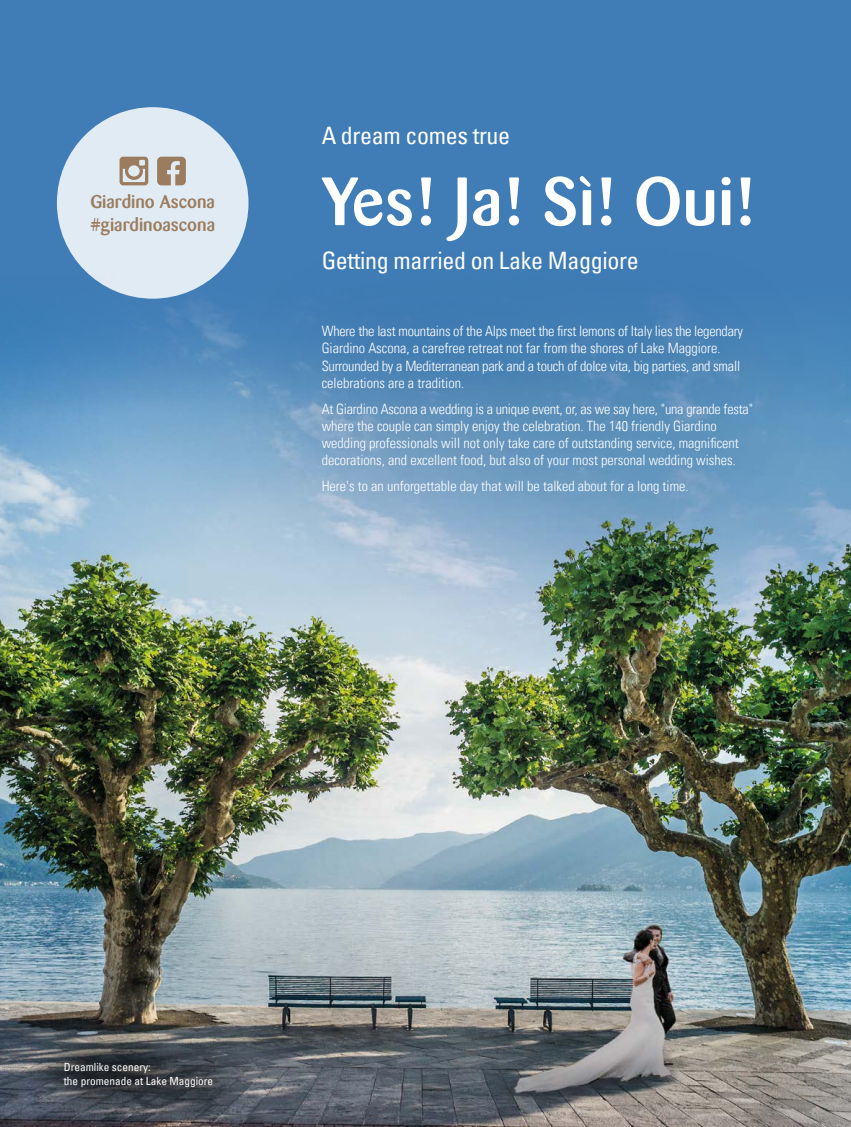
<style>
.page{position:relative;width:851px;height:1127px;background:#fff}
.page>*{position:absolute;margin:0;border:0;box-sizing:border-box;transform-origin:0 0}
.t1{font:500 67.5px "Barmeno";letter-spacing:.01em;color:#fff}
.t2{font:condensed 24px "Univers Com 57";letter-spacing:-.015em;color:#fff}
.t3{font:500 18.3px/22.8px "Barmeno";color:#9b7c5e}
.t4{font:14.25px/17.2px "Univers Com 47 Light Cond";color:#fff}
.t5{font:condensed 11.25px/13.5px "Univers Com 57";color:#fff}
</style>
<div class="page">
<div style="left:0;top:0;width:850px;height:1127px;background:#407db6"></div>
<img style="left:0;top:274px;width:850px;height:853px">
<div style="left:57px;top:107px;width:191px;height:192px;background:#e1ebf3;border-radius:50%"></div>
<svg style="left:119px;top:157px;width:29px;height:28px"></svg>
<svg style="left:157px;top:157px;width:29px;height:28px"></svg>
<div style="left:237px;top:238px;width:585px;height:342px;background:#063779;opacity:.75"></div>
<div style="left:28px;top:1028px;width:220px;height:95px;background:#000;opacity:.75"></div>
<p class="t3" style="left:90px;top:190px;width:126px">Giardino Ascona #giardinoascona</p>
<h2 class="t2" style="left:321px;top:120px;width:190px">A dream comes true</h2>
<h1 class="t1" style="left:321px;top:162px;width:434px">Yes! Ja! Sì! Oui!</h1>
<h2 class="t2" style="left:321px;top:245px;width:318px">Getting married on Lake Maggiore</h2>
<p class="t4" style="left:321px;top:322px;width:423px">Where the last mountains of the Alps meet the first lemons of Italy lies the legendary Giardino Ascona, a carefree retreat not far from the shores of Lake Maggiore.<br>Surrounded by a Mediterranean park and a touch of dolce vita, big parties, and small celebrations are a tradition.</p>
<p class="t4" style="left:321px;top:400px;width:433px">At Giardino Ascona a wedding is a unique event, or, as we say here, "una grande festa" where the couple can simply enjoy the celebration. The 140 friendly Giardino wedding professionals will not only take care of outstanding service, magnificent decorations, and excellent food, but also of your most personal wedding wishes.</p>
<p class="t4" style="left:321px;top:477px;width:368px">Here's to an unforgettable day that will be talked about for a long time.</p>
<p class="t5" style="left:64px;top:1060px;width:151px">Dreamlike scenery:<br>the promenade at Lake Maggiore</p>
</div>
